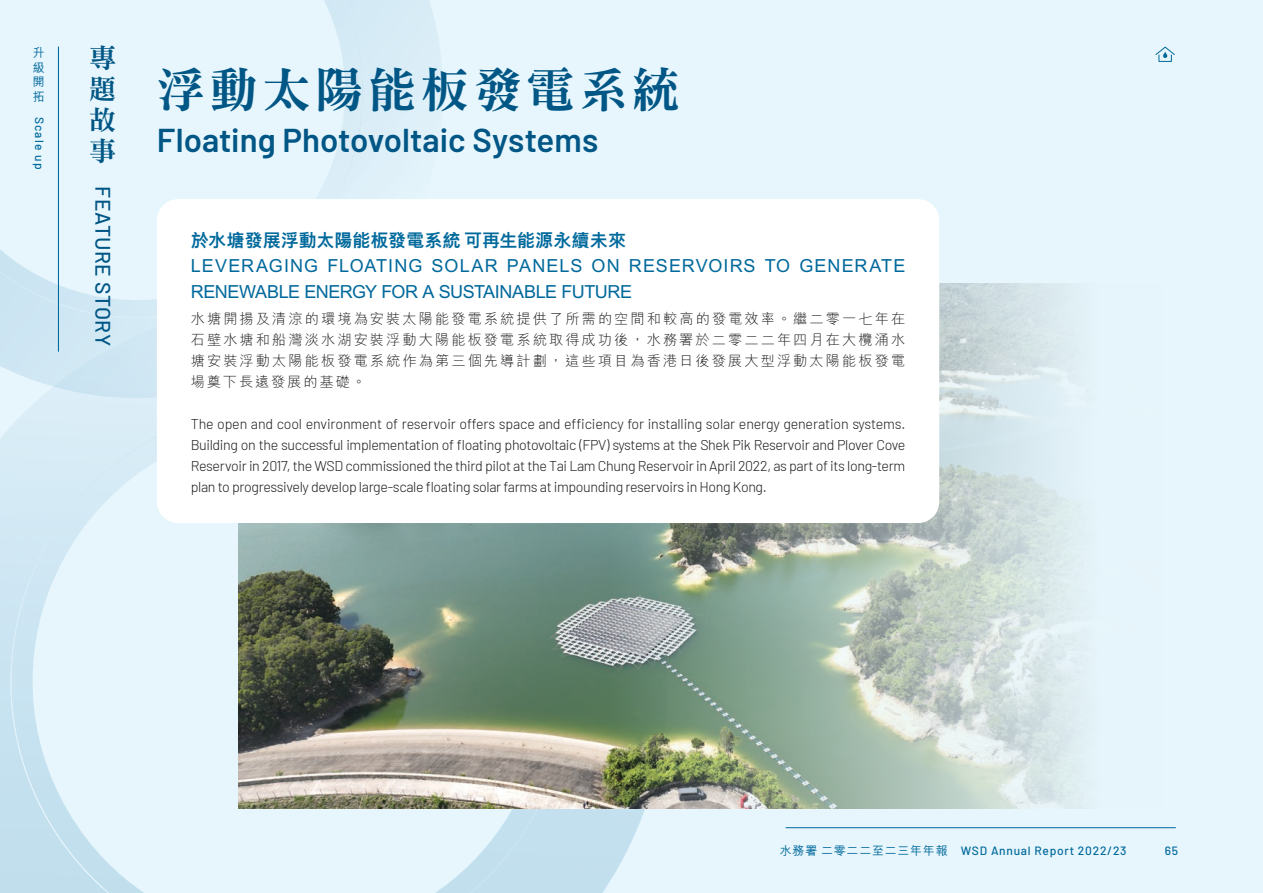
<style>
.page{position:relative;width:1263px;height:893px;background:#e7f6fc}
.page>*{position:absolute;margin:0;border:0;box-sizing:border-box;transform-origin:0 0}
.L1-C{font:48px "DFN Ming W9 WIN BF";letter-spacing:.1em;color:#005685}
.L2-Leadin-E{font:600 33px "Barlow";color:#005685}
.L1-C-2{font:27px "DFN Ming W9 WIN BF";color:#005685}
.L1-C-3{font:500 21px "Barlow";letter-spacing:.015em;color:#005685}
.t1{font:700 18px/25.5px "M Hei HK";letter-spacing:-.02em;color:#00699c}
.t2{font:800 18px "M Hei HK";letter-spacing:.005em;color:#00699c}
.t3{font:700 18px "M Hei HK";letter-spacing:.035em;color:#00699c}
.t4{font:700 18px "M Hei HK";letter-spacing:.055em;color:#00699c}
.t5{font:700 18px "M Hei HK";letter-spacing:.06em;color:#00699c}
.Body-E{font:300 14.25px/21px "Barlow";letter-spacing:-.025em;color:#1c1c1b;text-align:justify}
.Body-C{font:300 14.25px/21px "M Hei HK";letter-spacing:.145em;color:#1c1c1b;text-align:justify}
.t6{font:500 12px "Barlow";letter-spacing:.06em;color:#00699c}
.t7{font:500 12px/14.4px "M Hei HK";letter-spacing:.06em;color:#00699c;text-align:justify}
</style>
<div class="page">
<img style="left:0;top:285px;width:83px;height:100px">
<div style="left:339px;top:32px;width:104px;height:66px;background:#d9edf7"></div>
<img style="left:324px;top:0;width:33px;height:40px">
<img style="left:0;top:205px;width:58px;height:99px">
<img style="left:355px;top:36px;width:8px;height:51px">
<img style="left:56px;top:302px;width:49px;height:14px">
<img style="left:360px;top:84px;width:3px;height:40px">
<img style="left:353px;top:122px;width:8px;height:34px">
<img style="left:343px;top:154px;width:11px;height:31px">
<img style="left:316px;top:183px;width:28px;height:16px">
<img style="left:93px;top:858px;width:30px;height:35px">
<img style="left:486px;top:808px;width:30px;height:85px">
<img style="left:26px;top:754px;width:67px;height:139px">
<img style="left:548px;top:808px;width:73px;height:85px">
<img style="left:123px;top:877px;width:21px;height:16px">
<img style="left:435px;top:882px;width:57px;height:11px">
<img style="left:450px;top:845px;width:41px;height:37px">
<img style="left:584px;top:808px;width:65px;height:55px">
<img style="left:17px;top:393px;width:30px;height:98px">
<img style="left:47px;top:367px;width:44px;height:158px">
<img style="left:79px;top:333px;width:74px;height:184px">
<img style="left:142px;top:312px;width:15px;height:151px">
<img style="left:62px;top:842px;width:41px;height:46px">
<img style="left:38px;top:802px;width:26px;height:42px">
<img style="left:23px;top:764px;width:17px;height:40px">
<img style="left:456px;top:883px;width:26px;height:10px">
<img style="left:14px;top:730px;width:11px;height:36px">
<img style="left:480px;top:855px;width:27px;height:29px">
<img style="left:9px;top:491px;width:76px;height:239px">
<div style="left:506px;top:808px;width:65px;height:49px;background:#c3e0ef"></div>
<img style="left:83px;top:453px;width:46px;height:42px">
<img style="left:127px;top:429px;width:30px;height:27px">
<img style="left:238px;top:284px;width:843px;height:524px">
<div style="left:157px;top:199px;width:782px;height:324px;background:#fff;border-radius:21px"></div>
<hr style="left:786px;top:827px;width:390px;height:1px;background:#00699c">
<hr style="left:58px;top:47px;width:1px;height:304px;background:#00699c">
<div style="left:1158px;top:55px;width:14px;height:7px;border:1px solid #00699c"></div>
<svg style="left:1155px;top:46px;width:20px;height:12px"></svg>
<p class="t7" style="left:33px;top:45px;width:13px">升級開拓</p>
<p class="t6" style="left:48px;top:117px;width:54px;rotate:90deg">Scale up</p>
<h1 class="L1-C-2" style="left:89px;top:44px;width:28px">專</h1>
<h1 class="L1-C-2" style="left:89px;top:75px;width:28px">題</h1>
<h1 class="L1-C-2" style="left:89px;top:106px;width:28px">故</h1>
<h1 class="L1-C-2" style="left:89px;top:138px;width:28px">事</h1>
<h1 class="L1-C-3" style="left:118px;top:186px;width:161px;rotate:90deg">FEATURE STORY</h1>
<h1 class="L1-C" style="left:157px;top:66px;width:525px">浮動太陽能板發電系統</h1>
<h2 class="L2-Leadin-E" style="left:157px;top:116px;width:443px">Floating Photovoltaic Systems</h2>
<h2 class="t2" style="left:191px;top:231px;width:437px">於水塘發展浮動太陽能板發電系統可再生能源永續未來</h2>
<h2 class="t1" style="left:191px;top:251px;width:443px">LEVERAGING<br>RENEWABLE ENERGY FOR A SUSTAINABLE FUTURE</h2>
<p class="Body-C" style="left:191px;top:308px;width:716px">水塘開揚及清涼的環境為安裝太陽能發電系統提供了所需的空間和較高的發電效率。繼二零一七年在石壁水塘和船灣淡水湖安裝浮動大陽能板發電系統取得成功後，水務署於二零二二年四月在大欖涌水塘安裝浮動太陽能板發電系統作為第三個先導計劃，這些項目為香港日後發展大型浮動太陽能板發電場奠下長遠發展的基礎。</p>
<p class="Body-E" style="left:191px;top:413px;width:716px">The open and cool environment of reservoir offers space and efficiency for installing solar energy generation systems.<br>Building on the successful implementation of floating photovoltaic (FPV) systems at the Shek Pik Reservoir and Plover Cove Reservoir in 2017, the WSD commissioned the third pilot at the Tai Lam Chung Reservoir in April 2022, as part of its long-term plan to progressively develop large-scale floating solar farms at impounding reservoirs in Hong Kong.</p>
<h2 class="t3" style="left:327px;top:253px;width:97px">FLOATING</h2>
<h2 class="t3" style="left:432px;top:253px;width:68px">SOLAR</h2>
<h2 class="t3" style="left:507px;top:253px;width:77px">PANELS</h2>
<h2 class="t3" style="left:592px;top:253px;width:30px">ON</h2>
<h2 class="t4" style="left:629px;top:253px;width:128px">RESERVOIRS</h2>
<h2 class="t3" style="left:765px;top:253px;width:27px">TO</h2>
<h2 class="t5" style="left:799px;top:253px;width:108px">GENERATE</h2>
<p class="t7" style="left:780px;top:842px;width:169px">水務署二零二二至二三年年報</p>
<p class="t6" style="left:961px;top:842px;width:167px">WSD Annual Report 2022/23</p>
<p class="t6" style="left:1165px;top:842px;width:15px">65</p>
</div>
